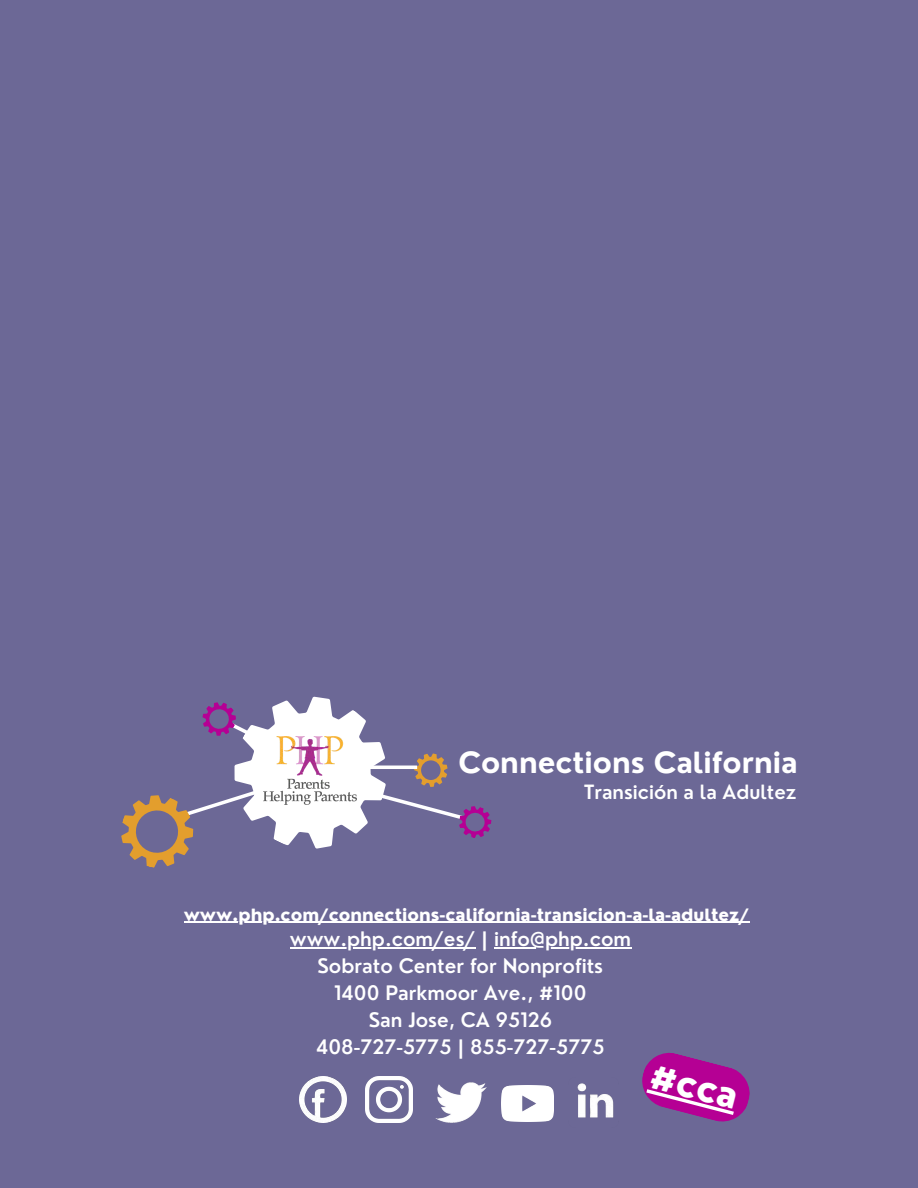
<style>
.page{position:relative;width:918px;height:1188px;background:#6c6896}
.page>*{position:absolute;margin:0;border:0;box-sizing:border-box;transform-origin:0 0}
.t1{font:800 34.05px "Nourd";color:#fff}
.t2{font:700 28.5px "Nourd";color:#fff}
.t3{font:600 19.5px/27px "Nourd";color:#fff;text-align:center}
.t4{font:600 19.2px "Nourd";color:#fff}
.t5{font:800 16.5px "Nourd";color:#fff}
</style>
<div class="page">
<svg style="left:121px;top:696px;width:371px;height:172px"></svg>
<hr style="left:335px;top:766px;width:82px;height:3px;background:#fff">
<img style="left:263px;top:736px;width:94px;height:68px">
<img style="left:299px;top:1076px;width:47px;height:47px">
<img style="left:365px;top:1076px;width:47px;height:47px">
<img style="left:436px;top:1082px;width:51px;height:41px">
<img style="left:502px;top:1085px;width:52px;height:37px">
<img style="left:577px;top:1083px;width:37px;height:35px">
<hr style="left:290px;top:948px;width:185px;height:1px;background:#fff">
<hr style="left:494px;top:948px;width:137px;height:1px;background:#fff">
<svg style="left:642px;top:1052px;width:108px;height:70px"></svg>
<hr style="left:184px;top:922px;width:566px;height:1px;background:#fff">
<h2 class="t2" style="left:458px;top:745px;width:341px">Connections California</h2>
<p class="t4" style="left:584px;top:780px;width:214px">Transición a la Adultez</p>
<p class="t5" style="left:184px;top:904px;width:567px">www.php.com/connections-california-transicion-a-la-adultez/</p>
<p class="t3" style="left:290px;top:926px;width:343px">www.php.com/es/ | info@php.com<br>Sobrato Center for Nonprofits<br>1400 Parkmoor Ave., #100<br>San Jose, CA 95126<br>408-727-5775 | 855-727-5775</p>
<h1 class="t1" style="left:657px;top:1054px;width:91px;rotate:15deg">#cca</h1>
</div>
